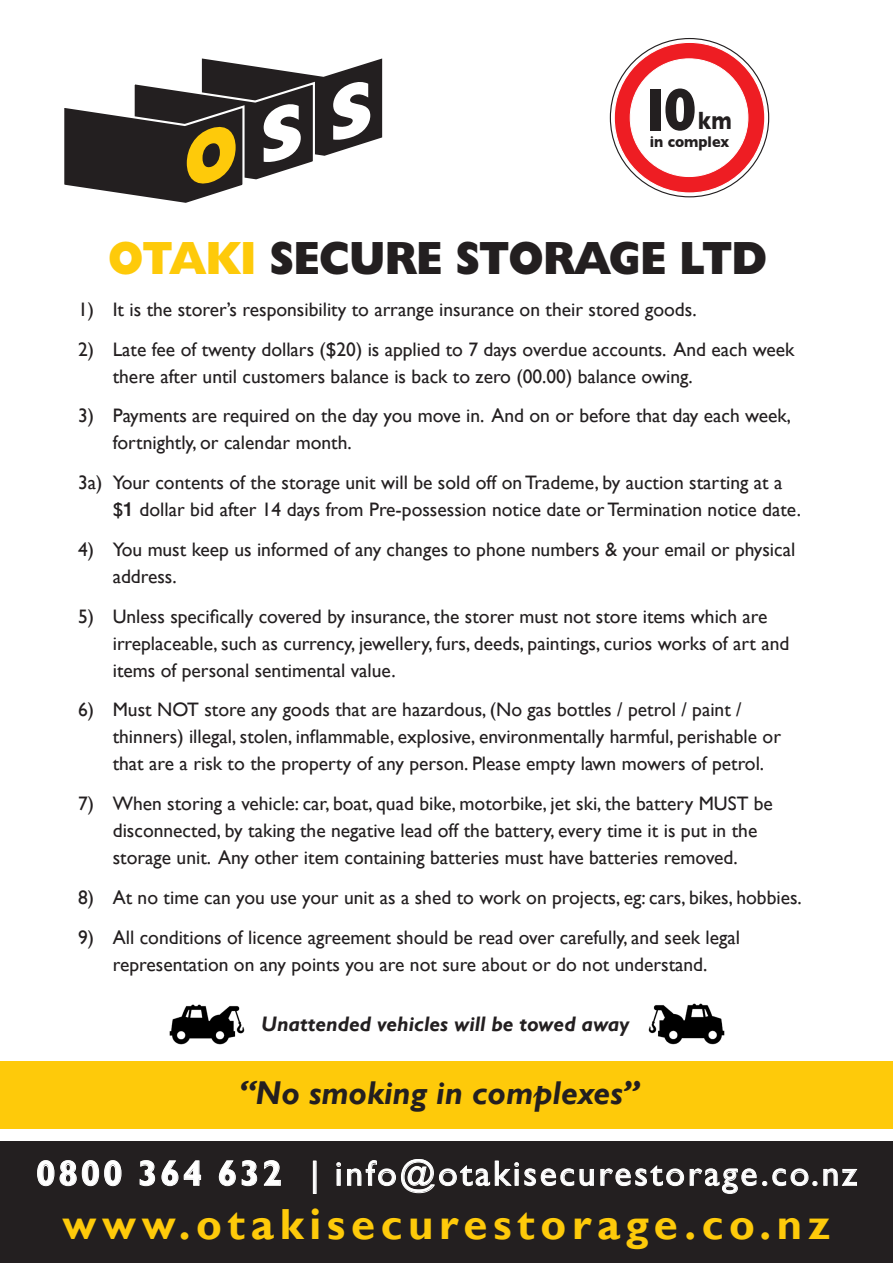
<style>
.page{position:relative;width:893px;height:1263px;background:#fff}
.page>*{position:absolute;margin:0;border:0;box-sizing:border-box;transform-origin:0 0}
.t1{font:700 60.75px "Gill Sans";color:#231f20;scale:.91 1}
.t2{font:800 46.8px "Humanist 521 BT";color:#231f20;scale:.91 1}
.t3{font:700 43.5px "Gill Sans";letter-spacing:.13em;color:#feca0a}
.t4{font:35.4px "Gill Sans";letter-spacing:.08em;color:#fff}
.t5{font:italic 700 33px "Gill Sans";color:#231f20}
.t6{font:700 25.5px "Gill Sans";color:#231f20;scale:.8 1}
.t7{font:italic 700 21px "Gill Sans";color:#231f20}
.t8{font:19.5px/27px "Gill Sans";color:#231f20}
.t9{font:700 15.75px "Gill Sans";color:#231f20;scale:.91 1}
.s1{color:#feca0a}
.s2{font-family:"Helvetica Neue";font-weight:500}
.s3{font-weight:700}
</style>
<div class="page">
<div style="left:0;top:1141px;width:893px;height:122px;background:#231f20"></div>
<svg style="left:64px;top:58px;width:318px;height:145px"></svg>
<svg style="left:37px;top:1160px;width:17px;height:26px"></svg>
<svg style="left:60px;top:1160px;width:61px;height:26px"></svg>
<svg style="left:140px;top:1160px;width:15px;height:26px"></svg>
<svg style="left:162px;top:1160px;width:16px;height:26px"></svg>
<svg style="left:184px;top:1160px;width:17px;height:26px"></svg>
<svg style="left:219px;top:1160px;width:17px;height:26px"></svg>
<svg style="left:242px;top:1160px;width:15px;height:26px"></svg>
<svg style="left:264px;top:1160px;width:17px;height:26px"></svg>
<div style="left:313px;top:1161px;width:3px;height:33px;border:1px solid #fff"></div>
<svg style="left:336px;top:1162px;width:5px;height:24px"></svg>
<svg style="left:347px;top:1159px;width:227px;height:34px"></svg>
<svg style="left:580px;top:1169px;width:14px;height:17px"></svg>
<svg style="left:600px;top:1165px;width:84px;height:21px"></svg>
<svg style="left:690px;top:1169px;width:66px;height:25px"></svg>
<svg style="left:762px;top:1169px;width:55px;height:17px"></svg>
<svg style="left:823px;top:1169px;width:34px;height:17px"></svg>
<div style="left:0;top:1061px;width:893px;height:67px;background:#feca0a"></div>
<div style="left:614px;top:42px;width:151px;height:151px;background:#ee1d23;border-radius:50%"></div>
<div style="left:630px;top:59px;width:118px;height:118px;background:#fff;border-radius:50%"></div>
<img style="left:648px;top:1003px;width:77px;height:42px">
<img style="left:169px;top:1004px;width:76px;height:41px">
<p class="t1" style="left:639px;top:61px;width:65px">10</p>
<p class="t6" style="left:698px;top:100px;width:43px">km</p>
<p class="t9" style="left:650px;top:129px;width:89px">in complex</p>
<p class="t2" style="left:108px;top:230px;width:725px"><span class="s1">OTAKI</span> SECURE STORAGE LTD</p>
<p class="t8" style="left:78px;top:296px;width:620px">1) It is the storer’s responsibility to arrange insurance on their stored goods.</p>
<p class="t8" style="left:113px;top:336px;width:683px;text-indent:-34px">2) Late fee of twenty dollars ($20) is applied to 7 days overdue accounts. And each week there after until customers balance is back to zero (00.00) balance owing.</p>
<p class="t8" style="left:113px;top:403px;width:680px;text-indent:-34px">3) Payments are required on the day you move in. And on or before that day each week, fortnightly, or calendar month.</p>
<p class="t8" style="left:113px;top:469px;width:690px;text-indent:-34px">3a) Your contents of the storage unit will be sold off on Trademe, by auction starting at a $<span class="s2">1</span> dollar bid after 14 days from Pre-possession notice date or Termination notice date.</p>
<p class="t8" style="left:113px;top:536px;width:684px;text-indent:-34px">4) You must keep us informed of any changes to phone numbers &amp; your email or physical address.</p>
<p class="t8" style="left:113px;top:603px;width:678px;text-indent:-34px">5) Unless specifically covered by insurance, the storer must not store items which are irreplaceable, such as currency, jewellery, furs, deeds, paintings, curios works of art and items of personal sentimental value.</p>
<p class="t8" style="left:113px;top:697px;width:670px;text-indent:-34px">6) Must NOT store any goods that are hazardous, (No gas bottles / petrol / paint / thinners) illegal, stolen, inflammable, explosive, environmentally harmful, perishable or that are a risk to the property of any person. Please empty lawn mowers of petrol.</p>
<p class="t8" style="left:113px;top:790px;width:662px;text-indent:-34px">7) When storing a vehicle: car, boat, quad bike, motorbike, jet ski, the battery MUST be disconnected, by taking the negative lead off the battery, every time it is put in the storage unit. Any other item containing batteries must have batteries removed.</p>
<p class="t8" style="left:78px;top:884px;width:725px">8) At no time can you use your unit as a shed to work on projects, eg: cars, bikes, hobbies.</p>
<p class="t8" style="left:78px;top:924px;width:663px;text-align:center">9) All conditions of licence agreement should be read over carefully, and seek legal representation on any points you are not sure about or do not understand.</p>
<p class="t7" style="left:261px;top:1011px;width:370px">Unattended vehicles will be towed away</p>
<p class="t5" style="left:239px;top:1074px;width:401px">“No smoking in complexes”</p>
<p class="t4" style="left:36px;top:1153px;width:822px"><span class="s3">0800 364 632</span> | info@otakisecurestorage.co.nz</p>
<p class="t3" style="left:62px;top:1198px;width:770px">www.otakisecurestorage.co.nz</p>
</div>
